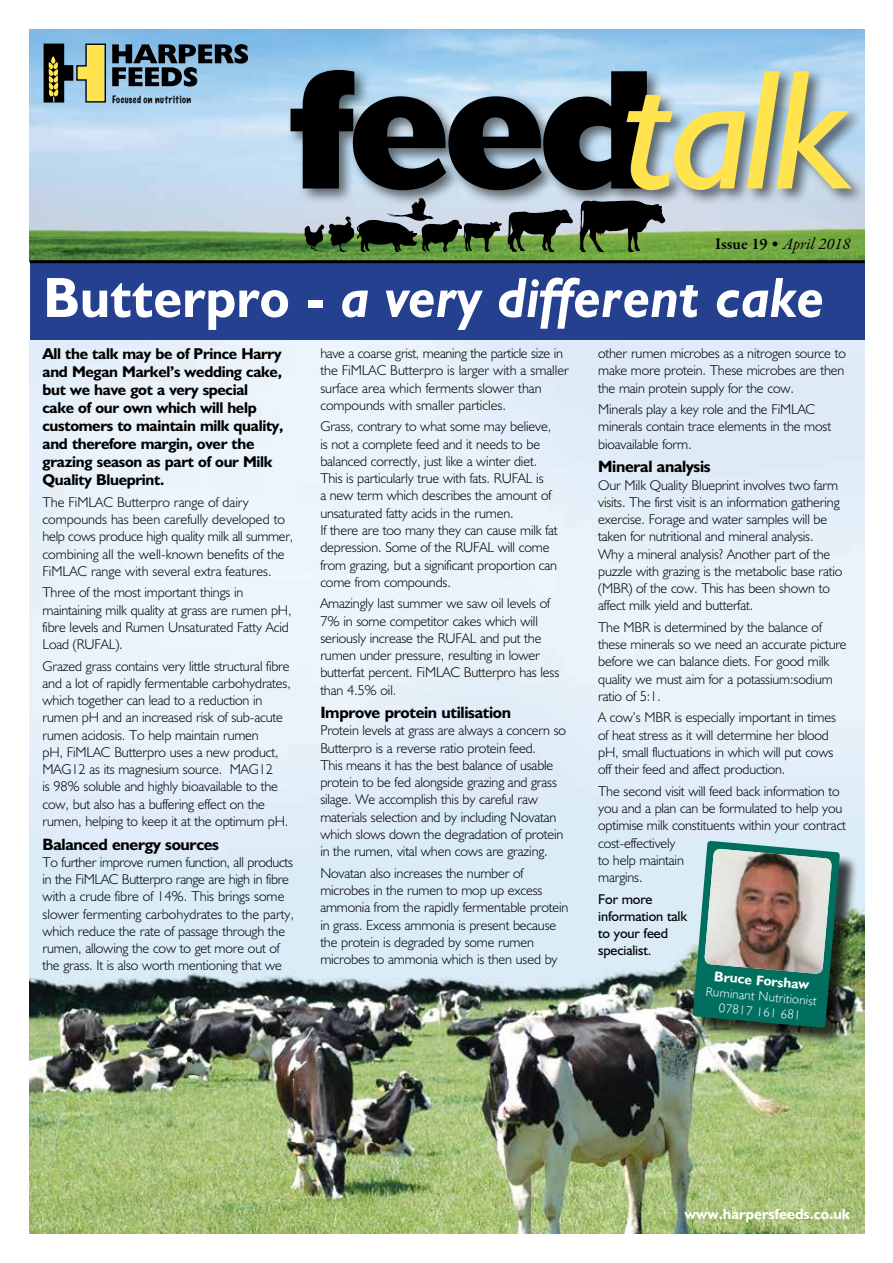
<style>
.page{position:relative;width:893px;height:1263px;background:#fff}
.page>*{position:absolute;margin:0;border:0;box-sizing:border-box;transform-origin:0 0}
.t1{font:800 171.6px "Humanist 521 BT";color:#000}
.t2{font:italic 700 57px "Humanist 521 BT";letter-spacing:.01em;color:#fff;scale:.93 1}
.t3{font:700 16.5px "Humanist 521 BT";letter-spacing:-.02em;color:#000}
.t4{font:italic 16.5px "Garamond Premr Pro";color:#000}
.t5{font:700 15.75px/18px "Humanist 521 BT";letter-spacing:-.02em;color:#000}
.t6{font:700 15px "Humanist 521 BT";color:#fff}
.t7{font:300 14.25px/17.2px "Humanist 521 BT";letter-spacing:-.01em;color:#000}
.t8{font:14.25px/17.2px "Humanist 521 BT";letter-spacing:-.01em;color:#000}
.t9{font:700 14.1px "Humanist 521 BT";color:#fff}
.t10{font:300 12.9px/15.3px "Humanist 521 BT";color:#fff;text-align:center}
.t11{font:100 9.45px "Marker Felt";letter-spacing:.05em;color:#000}
.s1{font-weight:400;font-style:italic;color:#ffe450}
.s2{font-weight:600;font-style:normal}
.s3{font-style:normal}
</style>
<div class="page">
<img style="left:30px;top:340px;width:835px;height:894px">
<img style="left:30px;top:30px;width:835px;height:230px">
<div style="left:287px;top:66px;width:580px;height:141px;background:#000;opacity:.55"></div>
<svg style="left:304px;top:198px;width:269px;height:54px;background:#708075"></svg>
<svg style="left:579px;top:201px;width:86px;height:51px;background:#3c4d2f"></svg>
<div style="left:30px;top:262px;width:835px;height:78px;background:#25408f"></div>
<hr style="left:30px;top:260px;width:835px;height:3px;background:#000">
<div style="left:696px;top:844px;width:162px;height:202px;background:#000;opacity:.75"></div>
<svg style="left:693px;top:841px;width:147px;height:187px;background:#2b786c"></svg>
<img style="left:704px;top:849px;width:128px;height:125px">
<svg style="left:44px;top:44px;width:62px;height:59px;background:#878b5e"></svg>
<svg style="left:112px;top:44px;width:136px;height:43px;background:#4f6a7d"></svg>
<p class="t11" style="left:112px;top:92px;width:80px">Focused on nutrition</p>
<h1 class="t1" style="left:290px;top:23px;width:565px">feed<span class="s1">talk</span></h1>
<p class="t4" style="left:715px;top:233px;width:137px"><span class="s2">Issue 19</span> • April 2018</p>
<h2 class="t2" style="left:44px;top:262px;width:841px"><span class="s3">Butterpro -</span> a very different cake</h2>
<p class="t5" style="left:43px;top:344px;width:242px">All the talk may be of Prince Harry and Megan Markel’s wedding cake, but we have got a very special cake of our own which will help customers to maintain milk quality, and therefore margin, over the grazing season as part of our Milk<br>Quality Blueprint.</p>
<p class="t7" style="left:43px;top:493px;width:252px">The FiMLAC Butterpro range of dairy compounds has been carefully developed to help cows produce high quality milk all summer, combining all the well-known benefits of the FiMLAC range with several extra features.</p>
<p class="t7" style="left:43px;top:583px;width:251px">Three of the most important things in maintaining milk quality at grass are rumen pH, fibre levels and Rumen Unsaturated Fatty Acid Load (RUFAL).</p>
<p class="t7" style="left:43px;top:657px;width:250px">Grazed grass contains very little structural fibre and a lot of rapidly fermentable carbohydrates, which together can lead to a reduction in rumen pH and an increased risk of sub-acute rumen acidosis. To help maintain rumen<br>pH, FiMLAC Butterpro uses a new product, MAG12 as its magnesium source. MAG12<br>is 98% soluble and highly bioavailable to the cow, but also has a buffering effect on the rumen, helping to keep it at the optimum pH.</p>
<p class="t3" style="left:43px;top:834px;width:178px">Balanced energy sources</p>
<p class="t7" style="left:43px;top:853px;width:253px">To further improve rumen function, all products in the FiMLAC Butterpro range are high in fibre with a crude fibre of 14%. This brings some slower fermenting carbohydrates to the party, which reduce the rate of passage through the rumen, allowing the cow to get more out of the grass. It is also worth mentioning that we</p>
<p class="t7" style="left:320px;top:344px;width:250px">have a coarse grist, meaning the particle size in the FiMLAC Butterpro is larger with a smaller surface area which ferments slower than compounds with smaller particles.</p>
<p class="t7" style="left:320px;top:418px;width:239px">Grass, contrary to what some may believe, is not a complete feed and it needs to be balanced correctly, just like a winter diet.<br>This is particularly true with fats. RUFAL is<br>a new term which describes the amount of unsaturated fatty acids in the rumen.<br>If there are too many they can cause milk fat depression. Some of the RUFAL will come from grazing, but a significant proportion can come from compounds.</p>
<p class="t7" style="left:320px;top:594px;width:241px">Amazingly last summer we saw oil levels of 7% in some competitor cakes which will seriously increase the RUFAL and put the rumen under pressure, resulting in lower butterfat percent. FiMLAC Butterpro has less than 4.5% oil.</p>
<p class="t3" style="left:320px;top:702px;width:192px">Improve protein utilisation</p>
<p class="t7" style="left:320px;top:722px;width:247px">Protein levels at grass are always a concern so Butterpro is a reverse ratio protein feed.<br>This means it has the best balance of usable protein to be fed alongside grazing and grass silage. We accomplish this by careful raw materials selection and by including Novatan which slows down the degradation of protein in the rumen, vital when cows are grazing.</p>
<p class="t7" style="left:320px;top:864px;width:250px">Novatan also increases the number of microbes in the rumen to mop up excess ammonia from the rapidly fermentable protein in grass. Excess ammonia is present because the protein is degraded by some rumen microbes to ammonia which is then used by</p>
<p class="t7" style="left:598px;top:344px;width:249px;text-align:justify">other rumen microbes as a nitrogen source to make more protein. These microbes are then the main protein supply for the cow.</p>
<p class="t7" style="left:598px;top:400px;width:234px">Minerals play a key role and the FiMLAC minerals contain trace elements in the most bioavailable form.</p>
<p class="t3" style="left:598px;top:456px;width:114px">Mineral analysis</p>
<p class="t7" style="left:598px;top:476px;width:246px">Our Milk Quality Blueprint involves two farm visits. The first visit is an information gathering exercise. Forage and water samples will be taken for nutritional and mineral analysis.<br>Why a mineral analysis? Another part of the puzzle with grazing is the metabolic base ratio (MBR) of the cow. This has been shown to affect milk yield and butterfat.</p>
<p class="t7" style="left:598px;top:618px;width:250px">The MBR is determined by the balance of these minerals so we need an accurate picture before we can balance diets. For good milk quality we must aim for a potassium:sodium ratio of 5:1.</p>
<p class="t7" style="left:598px;top:709px;width:239px">A cow’s MBR is especially important in times of heat stress as it will determine her blood pH, small fluctuations in which will put cows off their feed and affect production.</p>
<p class="t7" style="left:598px;top:782px;width:249px">The second visit will feed back information to you and a plan can be formulated to help you optimise milk constituents within your contract cost-effectively<br>to help maintain<br>margins.</p>
<p class="t8" style="left:598px;top:890px;width:91px">For more information talk to your feed specialist.</p>
<p class="t9" style="left:715px;top:967px;width:97px;rotate:5deg">Bruce Forshaw</p>
<p class="t10" style="left:706px;top:983px;width:113px;rotate:5deg">Ruminant Nutritionist<br>07817 161 681</p>
<p class="t6" style="left:685px;top:1204px;width:167px">www.harpersfeeds.co.uk</p>
</div>
